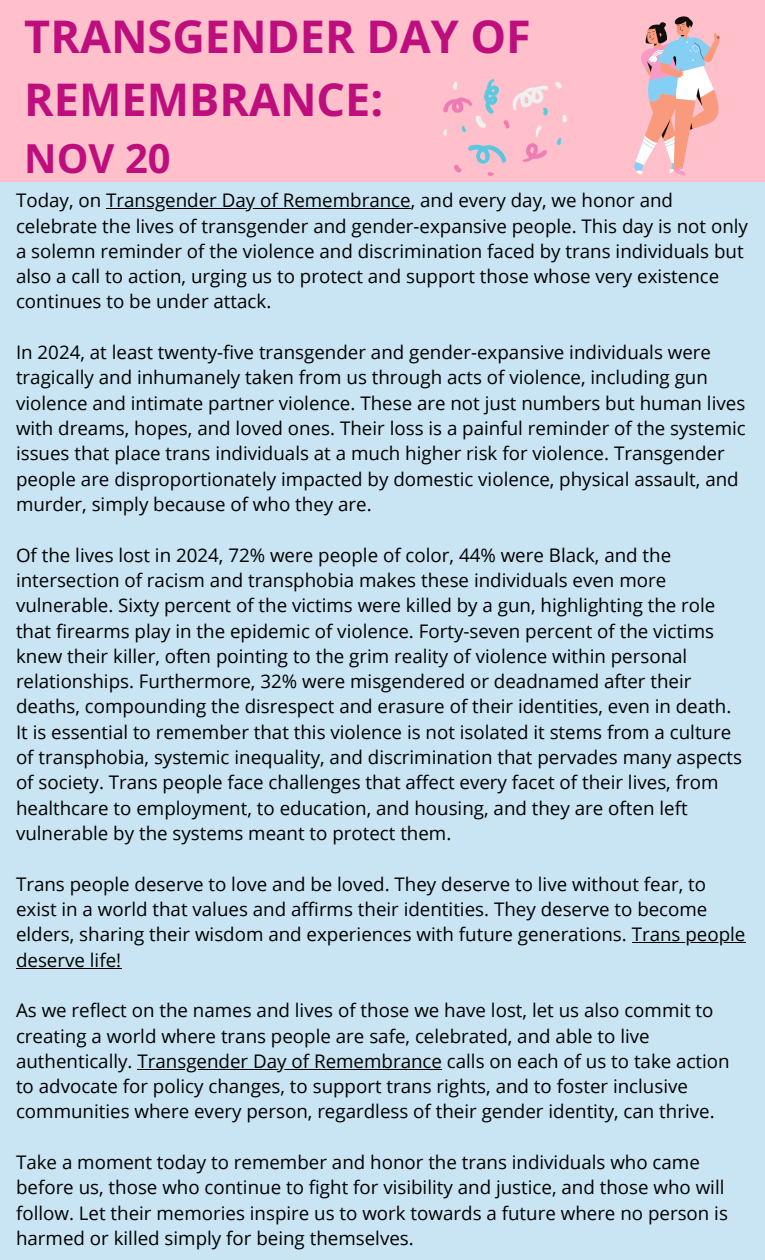
<style>
.page{position:relative;width:765px;height:1260px;background:#c9e4f2}
.page>*{position:absolute;margin:0;border:0;box-sizing:border-box;transform-origin:0 0}
.t1{font:700 45px/62.8px "Open Sans";color:#be0e7d}
.t2{font:700 40px "Open Sans";color:#be0e7d}
.t3{font:18.75px/25.2px "Open Sans";color:#000}
</style>
<div class="page">
<div style="left:0;top:0;width:765px;height:182px;background:#ffc0cb"></div>
<svg style="left:634px;top:16px;width:86px;height:159px"></svg>
<img style="left:444px;top:80px;width:123px;height:95px">
<hr style="left:106px;top:208px;width:305px;height:1px;background:#000">
<hr style="left:632px;top:942px;width:113px;height:1px;background:#000">
<hr style="left:16px;top:968px;width:105px;height:1px;background:#000">
<hr style="left:138px;top:1069px;width:304px;height:1px;background:#000">
<p class="t1" style="left:24px;top:4px;width:508px">TRANSGENDER DAY OF<br>REMEMBRANCE:</p>
<p class="t2" style="left:24px;top:130px;width:148px">NOV 20</p>
<p class="t3" style="left:16px;top:187px;width:659px">Today, on Transgender Day of Remembrance, and every day, we honor and</p>
<p class="t3" style="left:16px;top:213px;width:734px">celebrate the lives of transgender and gender-expansive people. This day is not only a solemn reminder of the violence and discrimination faced by trans individuals but also a call to action, urging us to protect and support those whose very existence continues to be under attack.</p>
<p class="t3" style="left:16px;top:339px;width:697px">In 2024, at least twenty-five transgender and gender-expansive individuals were</p>
<p class="t3" style="left:16px;top:365px;width:731px">tragically and inhumanely taken from us through acts of violence, including gun violence and intimate partner violence. These are not just numbers but human lives with dreams, hopes, and loved ones. Their loss is a painful reminder of the systemic issues that place trans individuals at a much higher risk for violence. Transgender people are disproportionately impacted by domestic violence, physical assault, and murder, simply because of who they are.</p>
<p class="t3" style="left:16px;top:542px;width:657px">Of the lives lost in 2024, 72% were people of color, 44% were Black, and the</p>
<p class="t3" style="left:16px;top:567px;width:717px">intersection of racism and transphobia makes these individuals even more vulnerable. Sixty percent of the victims were killed by a gun, highlighting the role that firearms play in the epidemic of violence. Forty-seven percent of the victims knew their killer, often pointing to the grim reality of violence within personal relationships. Furthermore, 32% were misgendered or deadnamed after their deaths, compounding the disrespect and erasure of their identities, even in death.<br>It is essential to remember that this violence is not isolated it stems from a culture</p>
<p class="t3" style="left:16px;top:744px;width:728px">of transphobia, systemic inequality, and discrimination that pervades many aspects of society. Trans people face challenges that affect every facet of their lives, from healthcare to employment, to education, and housing, and they are often left vulnerable by the systems meant to protect them.</p>
<p class="t3" style="left:16px;top:871px;width:692px">Trans people deserve to love and be loved. They deserve to live without fear, to</p>
<p class="t3" style="left:16px;top:896px;width:731px">exist in a world that values and affirms their identities. They deserve to become elders, sharing their wisdom and experiences with future generations. Trans people</p>
<p class="t3" style="left:16px;top:947px;width:107px">deserve life!</p>
<p class="t3" style="left:16px;top:997px;width:715px">As we reflect on the names and lives of those we have lost, let us also commit to creating a world where trans people are safe, celebrated, and able to live authentically. Transgender Day of Remembrance calls on each of us to take action</p>
<p class="t3" style="left:16px;top:1073px;width:700px">to advocate for policy changes, to support trans rights, and to foster inclusive communities where every person, regardless of their gender identity, can thrive.</p>
<p class="t3" style="left:16px;top:1149px;width:713px">Take a moment today to remember and honor the trans individuals who came before us, those who continue to fight for visibility and justice, and those who will follow. Let their memories inspire us to work towards a future where no person is harmed or killed simply for being themselves.</p>
</div>
